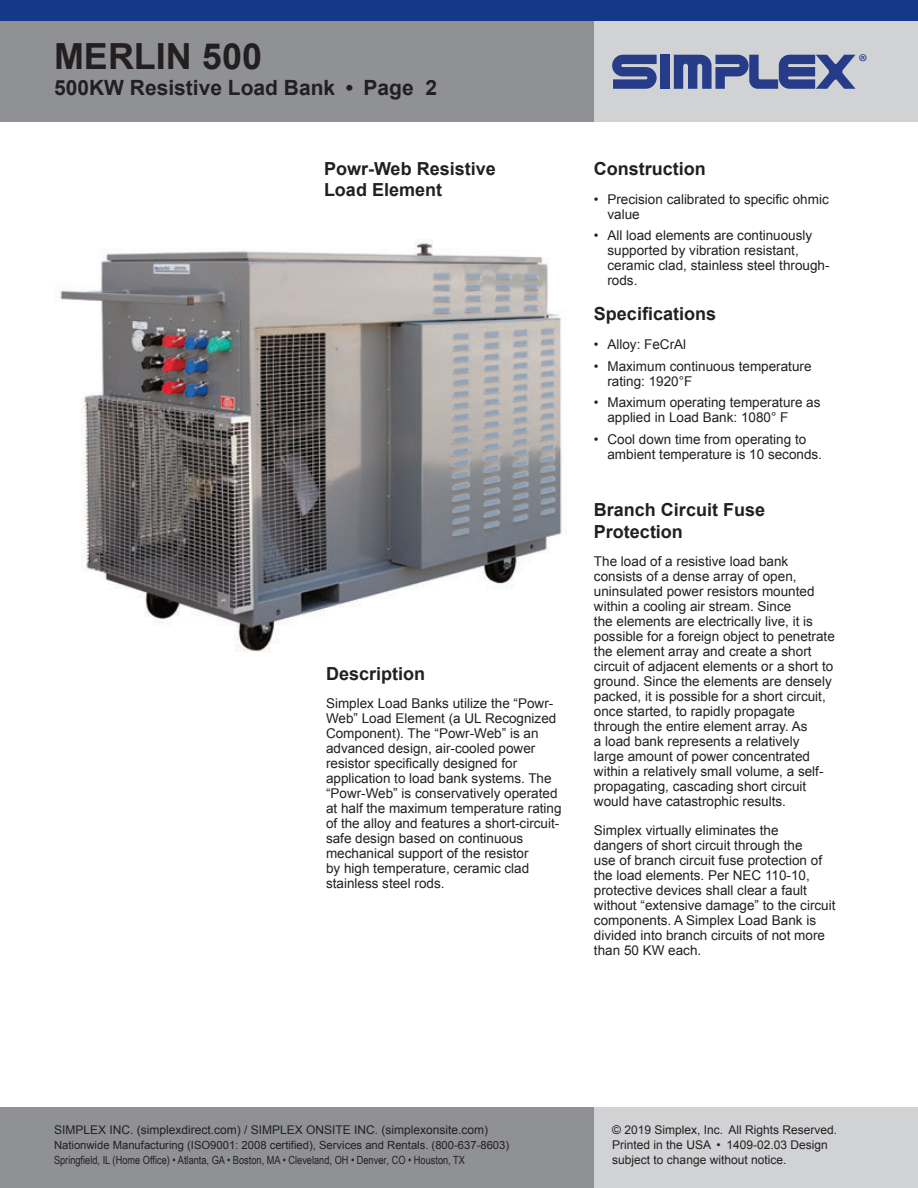
<style>
.page{position:relative;width:918px;height:1188px;background:#fff}
.page>*{position:absolute;margin:0;border:0;box-sizing:border-box;transform-origin:0 0}
.t1{font:700 36px "Arial";color:#231f20}
.t2{font:21.6px "Myriad Pro";color:#263c88}
.t3{font:700 21px "Arial";color:#231f20}
.t4{font:700 18px/21.6px "Arial";color:#231f20}
.t5{font:13.5px/15px "Arial";color:#231f20}
.t6{font:12px/15px "Arial";color:#231f20}
.t7{font:11.25px "Arial Narrow";color:#231f20}
.t8{font:11.25px "Arial";color:#231f20}
.s1{font-style:inherit}
</style>
<div class="page">
<div style="left:0;top:1108px;width:918px;height:80px;background:#8f9194"></div>
<div style="left:594px;top:1108px;width:324px;height:80px;background:#d1d2d4"></div>
<div style="left:0;top:0;width:918px;height:122px;background:#8f9194"></div>
<div style="left:594px;top:0;width:324px;height:122px;background:#d1d2d4"></div>
<div style="left:0;top:0;width:918px;height:20px;background:#153889"></div>
<div style="left:661px;top:55px;width:9px;height:34px;background:#263c88"></div>
<svg style="left:612px;top:55px;width:45px;height:34px"></svg>
<svg style="left:674px;top:55px;width:182px;height:34px"></svg>
<img style="left:60px;top:239px;width:502px;height:414px">
<h1 class="t1" style="left:54px;top:33px;width:210px">MERLIN 500</h1>
<h2 class="t2" style="left:858px;top:49px;width:11px">®</h2>
<h3 class="t3" style="left:54px;top:73px;width:385px">500KW Resistive Load Bank • Page 2</h3>
<h3 class="t4" style="left:324px;top:158px;width:173px">Powr-Web Resistive<br>Load Element</h3>
<h3 class="t4" style="left:594px;top:159px;width:113px">Construction</h3>
<p class="t5" style="left:607px;top:192px;width:223px;text-indent:-14px">• Precision calibrated to specific ohmic value</p>
<p class="t5" style="left:607px;top:228px;width:224px;text-indent:-14px">• All load elements are continuously supported by vibration resistant, ceramic clad, stainless steel through&shy;rods.</p>
<h3 class="t4" style="left:594px;top:304px;width:124px">Specifications</h3>
<p class="t5" style="left:594px;top:337px;width:94px">• Alloy: FeCrAl</p>
<p class="t5" style="left:607px;top:359px;width:206px;text-indent:-14px">• Maximum continuous temperature rating: 1920°F</p>
<p class="t5" style="left:607px;top:395px;width:215px;text-indent:-14px">• Maximum operating temperature as applied in Load Bank: 1080° F</p>
<p class="t5" style="left:607px;top:432px;width:216px;text-indent:-14px">• Cool down time from operating to ambient temperature is 10 seconds.</p>
<h3 class="t4" style="left:326px;top:663px;width:101px">Description</h3>
<p class="t5" style="left:326px;top:696px;width:237px">Simplex Load Banks utilize the “Powr-Web” Load Element (a UL Recognized Component). The “Powr-Web” is an advanced design, air-cooled power resistor specifically designed for application to load bank systems. The “Powr-Web” is conservatively operated at half the maximum temperature rating of the alloy and features a short-circuit&shy;safe design based on continuous mechanical support of the resistor<br>by high temperature, ceramic clad stainless steel rods.</p>
<h3 class="t4" style="left:594px;top:499px;width:173px">Branch Circuit Fuse<br>Protection</h3>
<p class="t5" style="left:594px;top:554px;width:242px">The load of a resistive load bank consists of a dense array of open, uninsulated power resistors mounted within a cooling air stream. Since<br>the elements are electrically live, it is possible for a foreign object to penetrate the element array and create a short circuit of adjacent elements or a short to ground. Since the elements are densely packed, it is possible for a short circuit, once started, to rapidly propagate through the entire element array. As<br>a load bank represents a relatively<br>large amount of power concentrated within a relatively small volume, a self&shy;propagating, cascading short circuit would have catastrophic results.</p>
<p class="t5" style="left:594px;top:823px;width:243px">Simplex virtually eliminates the<br>dangers of short circuit through the<br>use of branch circuit fuse protection of the load elements. Per NEC 110-10, protective devices shall clear a fault without “extensive damage” to the circuit components. A Simplex Load Bank is divided into branch circuits of not more than 50 KW each.</p>
<p class="t6" style="left:54px;top:1122px;width:436px">SIMPLEX INC. (simplexdirect.com) / SIMPLEX ONSITE INC. (simplexonsite.com)</p>
<p class="t8" style="left:54px;top:1138px;width:457px">Nationwide Manufacturing (ISO9001: 2008 certified), Services and Rentals. (800-637-8603)</p>
<p class="t7" style="left:54px;top:1152px;width:413px">Springfield, IL (Home Office) • Atlanta, GA • Boston, MA • Cleveland, OH • Denver, CO • Houston, TX</p>
<p class="t6" style="left:612px;top:1122px;width:226px">© 2019 Simplex, Inc. All Rights Reserved.<br>Printed in the USA • 1409-02.0<span class="s1">3</span> Design subject to change without notice.</p>
</div>
